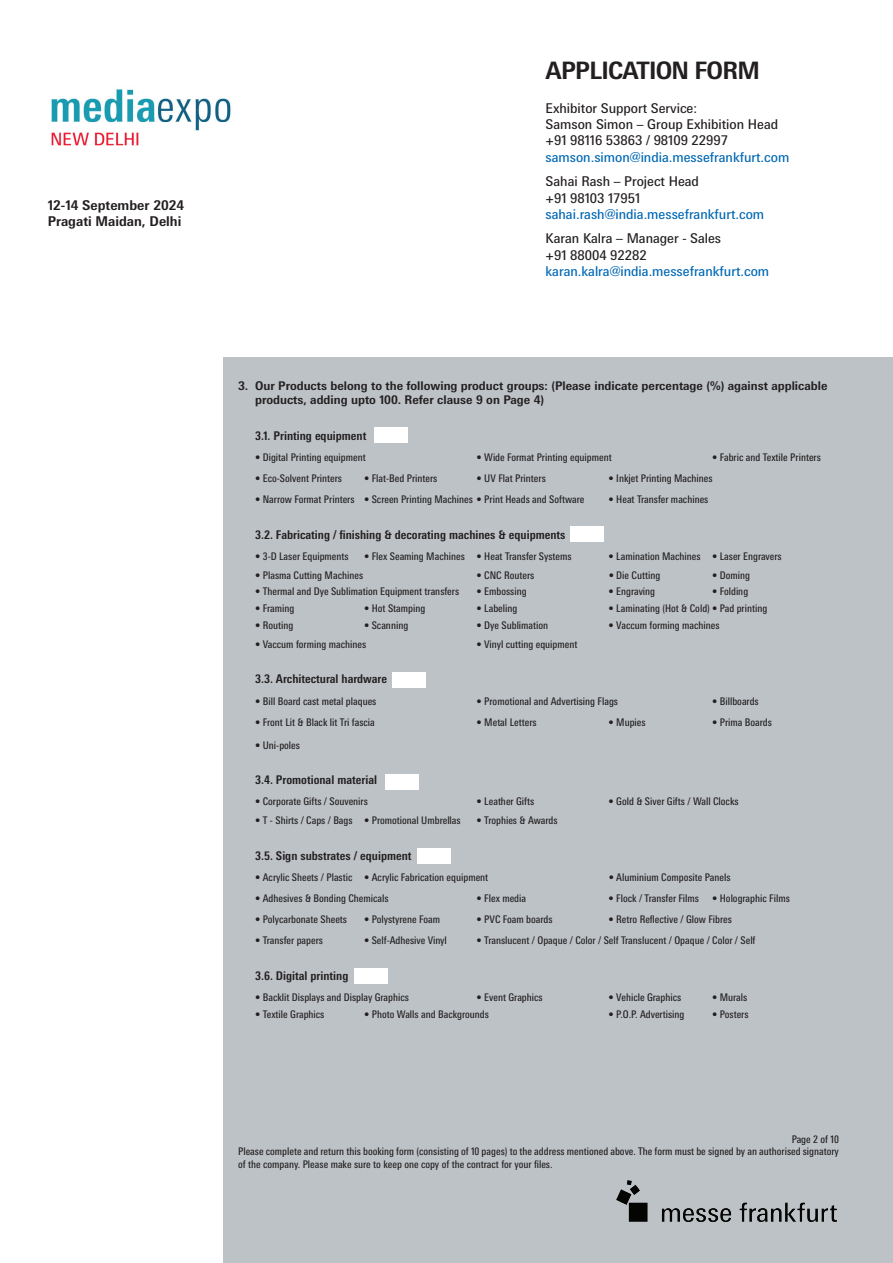
<style>
.page{position:relative;width:893px;height:1263px;background:#fff}
.page>*{position:absolute;margin:0;border:0;box-sizing:border-box;transform-origin:0 0}
.t1{font:700 24px "Messe Univers";letter-spacing:-.03em;color:#231f20}
.t2{font:13.5px/16.2px "Messe Univers";color:#231f20}
.t3{font:13.5px "Messe Univers";color:#0168b5}
.t4{font:700 13.5px/16.2px "Messe Univers";color:#231f20}
.t5{font:700 condensed 12px "Messe Univers";color:#231f20}
.t6{font:700 12px/14.4px "Messe Univers";color:#231f20}
.t7{font:condensed 10.5px/12.6px "Messe Univers";color:#231f20;text-align:justify}
</style>
<div class="page">
<img style="left:51px;top:89px;width:180px;height:57px">
<div style="left:224px;top:357px;width:669px;height:906px;background:#bcc2c6"></div>
<div style="left:374px;top:428px;width:34px;height:15px;background:#fff"></div>
<div style="left:570px;top:526px;width:34px;height:15px;background:#fff"></div>
<div style="left:392px;top:672px;width:34px;height:15px;background:#fff"></div>
<div style="left:417px;top:848px;width:34px;height:15px;background:#fff"></div>
<div style="left:385px;top:774px;width:34px;height:15px;background:#fff"></div>
<div style="left:354px;top:968px;width:34px;height:15px;background:#fff"></div>
<img style="left:616px;top:1180px;width:221px;height:41px">
<p class="t4" style="left:48px;top:196px;width:138px">12-14 September 2024<br>Pragati Maidan, Delhi</p>
<h1 class="t1" style="left:546px;top:56px;width:216px">APPLICATION FORM</h1>
<p class="t2" style="left:546px;top:100px;width:234px">Exhibitor Support Service:<br>Samson Simon – Group Exhibition Head +91 98116 53863 / 98109 22997</p>
<p class="t3" style="left:546px;top:148px;width:245px">samson.simon@india.messefrankfurt.com</p>
<p class="t2" style="left:546px;top:173px;width:155px">Sahai Rash – Project Head +91 98103 17951</p>
<p class="t3" style="left:546px;top:206px;width:220px">sahai.rash@india.messefrankfurt.com</p>
<p class="t2" style="left:546px;top:230px;width:177px">Karan Kalra – Manager - Sales +91 88004 92282</p>
<p class="t3" style="left:546px;top:263px;width:225px">karan.kalra@india.messefrankfurt.com</p>
<p class="t6" style="left:255px;top:378px;width:574px;text-indent:-17px">3. Our Products belong to the following product groups: (Please indicate percentage (%) against applicable products, adding upto 100. Refer clause 9 on Page 4)</p>
<p class="t5" style="left:255px;top:428px;width:113px">3.1. Printing equipment</p>
<p class="t7" style="left:255px;top:451px;width:112px">• Digital Printing equipment</p>
<p class="t7" style="left:477px;top:451px;width:137px">• Wide Format Printing equipment</p>
<p class="t7" style="left:712px;top:451px;width:110px">• Fabric and Textile Printers</p>
<p class="t7" style="left:255px;top:472px;width:88px">• Eco-Solvent Printers</p>
<p class="t7" style="left:364px;top:472px;width:75px">• Flat-Bed Printers</p>
<p class="t7" style="left:477px;top:472px;width:71px">• UV Flat Printers</p>
<p class="t7" style="left:609px;top:472px;width:106px">• Inkjet Printing Machines</p>
<p class="t7" style="left:255px;top:493px;width:331px">• Narrow Format Printers • Screen Printing Machines • Print Heads and Software</p>
<p class="t7" style="left:609px;top:493px;width:101px">• Heat Transfer machines</p>
<p class="t5" style="left:255px;top:527px;width:312px">3.2. Fabricating / finishing &amp; decorating machines &amp; equipments</p>
<p class="t7" style="left:255px;top:550px;width:95px">• 3-D Laser Equipments</p>
<p class="t7" style="left:364px;top:550px;width:209px">• Flex Seaming Machines • Heat Transfer Systems</p>
<p class="t7" style="left:609px;top:550px;width:175px">• Lamination Machines • Laser Engravers</p>
<p class="t7" style="left:255px;top:568px;width:110px">• Plasma Cutting Machines</p>
<p class="t7" style="left:477px;top:568px;width:59px">• CNC Routers</p>
<p class="t7" style="left:609px;top:568px;width:53px">• Die Cutting</p>
<p class="t7" style="left:712px;top:568px;width:39px">• Doming</p>
<p class="t7" style="left:255px;top:585px;width:206px">• Thermal and Dye Sublimation Equipment transfers</p>
<p class="t7" style="left:477px;top:585px;width:52px">• Embossing</p>
<p class="t7" style="left:609px;top:585px;width:48px">• Engraving</p>
<p class="t7" style="left:712px;top:585px;width:38px">• Folding</p>
<p class="t7" style="left:255px;top:602px;width:41px">• Framing</p>
<p class="t7" style="left:364px;top:602px;width:63px">• Hot Stamping</p>
<p class="t7" style="left:477px;top:602px;width:42px">• Labeling</p>
<p class="t7" style="left:609px;top:602px;width:160px">• Laminating (Hot &amp; Cold) • Pad printing</p>
<p class="t7" style="left:255px;top:619px;width:40px">• Routing</p>
<p class="t7" style="left:364px;top:619px;width:46px">• Scanning</p>
<p class="t7" style="left:477px;top:619px;width:73px">• Dye Sublimation</p>
<p class="t7" style="left:609px;top:619px;width:113px">• Vaccum forming machines</p>
<p class="t7" style="left:255px;top:637px;width:113px">• Vaccum forming machines</p>
<p class="t7" style="left:477px;top:637px;width:102px">• Vinyl cutting equipment</p>
<p class="t5" style="left:255px;top:672px;width:133px">3.3. Architectural hardware</p>
<p class="t7" style="left:255px;top:694px;width:123px">• Bill Board cast metal plaques</p>
<p class="t7" style="left:477px;top:694px;width:143px">• Promotional and Advertising Flags</p>
<p class="t7" style="left:712px;top:694px;width:48px">• Billboards</p>
<p class="t7" style="left:255px;top:715px;width:121px">• Front Lit &amp; Black lit Tri fascia</p>
<p class="t7" style="left:477px;top:715px;width:61px">• Metal Letters</p>
<p class="t7" style="left:609px;top:715px;width:39px">• Mupies</p>
<p class="t7" style="left:712px;top:715px;width:61px">• Prima Boards</p>
<p class="t7" style="left:255px;top:738px;width:46px">• Uni-poles</p>
<p class="t5" style="left:255px;top:772px;width:123px">3.4. Promotional material</p>
<p class="t7" style="left:255px;top:795px;width:114px">• Corporate Gifts / Souvenirs</p>
<p class="t7" style="left:477px;top:795px;width:59px">• Leather Gifts</p>
<p class="t7" style="left:609px;top:795px;width:131px">• Gold &amp; Siver Gifts / Wall Clocks</p>
<p class="t7" style="left:255px;top:814px;width:207px">• T - Shirts / Caps / Bags • Promotional Umbrellas</p>
<p class="t7" style="left:477px;top:814px;width:82px">• Trophies &amp; Awards</p>
<p class="t5" style="left:255px;top:848px;width:158px">3.5. Sign substrates / equipment</p>
<p class="t7" style="left:255px;top:870px;width:235px">• Acrylic Sheets / Plastic • Acrylic Fabrication equipment</p>
<p class="t7" style="left:609px;top:870px;width:123px">• Aluminium Composite Panels</p>
<p class="t7" style="left:255px;top:892px;width:135px">• Adhesives &amp; Bonding Chemicals</p>
<p class="t7" style="left:477px;top:892px;width:51px">• Flex media</p>
<p class="t7" style="left:609px;top:892px;width:183px">• Flock / Transfer Films • Holographic Films</p>
<p class="t7" style="left:255px;top:913px;width:93px">• Polycarbonate Sheets</p>
<p class="t7" style="left:364px;top:913px;width:78px">• Polystyrene Foam</p>
<p class="t7" style="left:477px;top:913px;width:77px">• PVC Foam boards</p>
<p class="t7" style="left:609px;top:913px;width:125px">• Retro Reflective / Glow Fibres</p>
<p class="t7" style="left:255px;top:934px;width:69px">• Transfer papers</p>
<p class="t7" style="left:364px;top:934px;width:84px">• Self-Adhesive Vinyl</p>
<p class="t7" style="left:477px;top:934px;width:280px">• Translucent / Opaque / Color / Self Translucent / Opaque / Color / Self</p>
<p class="t5" style="left:255px;top:968px;width:95px">3.6. Digital printing</p>
<p class="t7" style="left:255px;top:990px;width:155px">• Backlit Displays and Display Graphics</p>
<p class="t7" style="left:477px;top:990px;width:68px">• Event Graphics</p>
<p class="t7" style="left:609px;top:990px;width:74px">• Vehicle Graphics</p>
<p class="t7" style="left:712px;top:990px;width:37px">• Murals</p>
<p class="t7" style="left:255px;top:1007px;width:71px">• Textile Graphics</p>
<p class="t7" style="left:364px;top:1007px;width:126px">• Photo Walls and Backgrounds</p>
<p class="t7" style="left:609px;top:1007px;width:77px">• P.O.P. Advertising</p>
<p class="t7" style="left:712px;top:1007px;width:38px">• Posters</p>
<p class="t7" style="left:238px;top:1132px;width:602px;text-indent:553px">Page 2 of 10<br>Please complete and return this booking form (consisting of 10 pages) to the address mentioned above. The form must be signed by an authorised signatory of the company. Please make sure to keep one copy of the contract for your files.</p>
</div>
